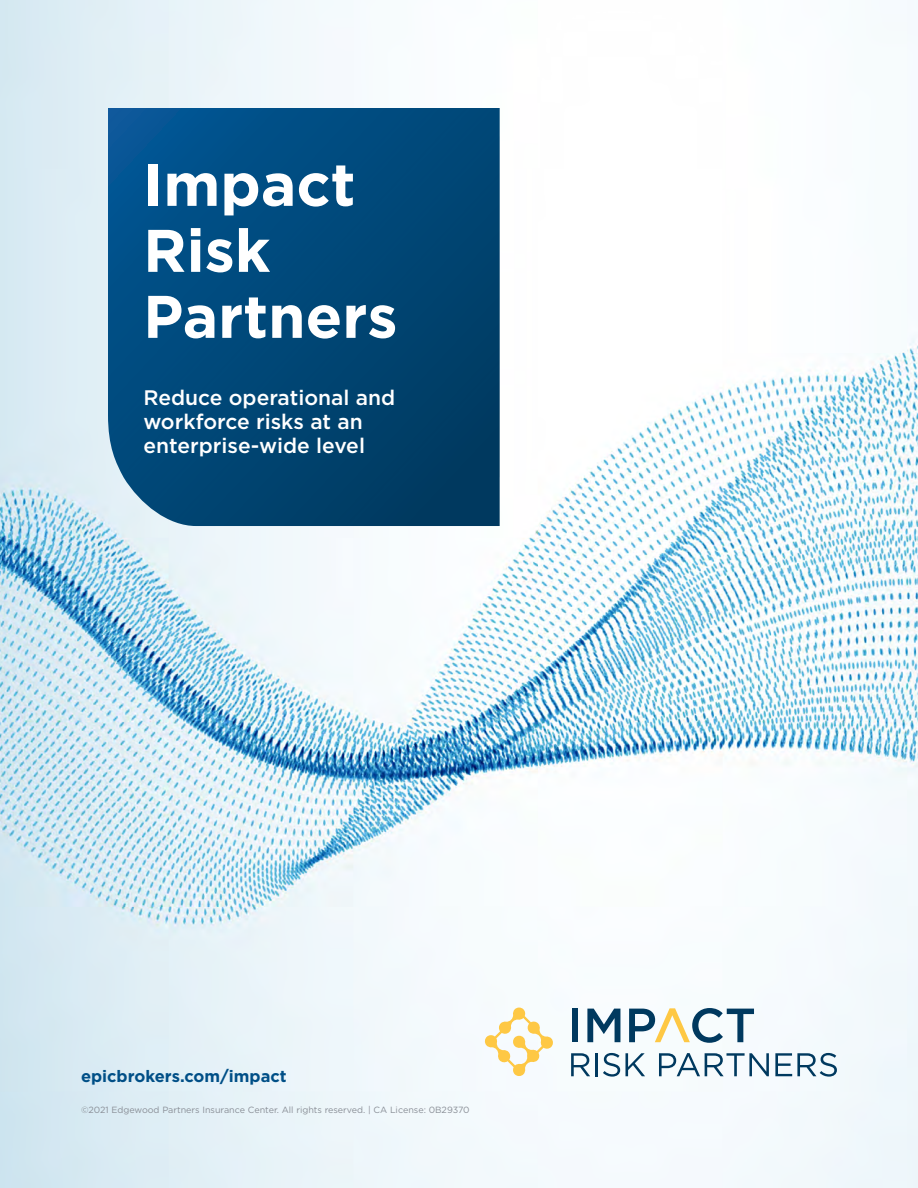
<style>
.page{position:relative;width:918px;height:1188px;background:#fff}
.page>*{position:absolute;margin:0;border:0;box-sizing:border-box;transform-origin:0 0}
.t1{font:700 60px/66px "Gotham";color:#fff}
.t2{font:500 21px/24px "Gotham";color:#fff}
.t3{font:700 16.5px "Gotham";color:#004f87}
.t4{font:9px "Gotham";color:#898e96}
</style>
<div class="page">
<img style="left:0;top:0;width:918px;height:1188px">
<svg style="left:108px;top:108px;width:392px;height:418px;background:#034979"></svg>
<div style="left:573px;top:1009px;width:5px;height:33px;background:#00395f"></div>
<svg style="left:587px;top:1009px;width:33px;height:33px"></svg>
<svg style="left:571px;top:1053px;width:19px;height:23px"></svg>
<hr style="left:595px;top:1053px;width:3px;height:23px;background:#00395f">
<svg style="left:603px;top:1053px;width:42px;height:24px"></svg>
<svg style="left:659px;top:1053px;width:110px;height:23px"></svg>
<svg style="left:775px;top:1053px;width:62px;height:24px"></svg>
<svg style="left:484px;top:1007px;width:70px;height:70px"></svg>
<svg style="left:629px;top:1008px;width:125px;height:35px"></svg>
<h1 class="t1" style="left:143px;top:151px;width:256px">Impact<br>Risk<br>Partners</h1>
<h2 class="t2" style="left:143px;top:386px;width:253px">Reduce operational and workforce risks at an enterprise-wide level</h2>
<h3 class="t3" style="left:81px;top:1065px;width:207px">epicbrokers.com/impact</h3>
<p class="t4" style="left:81px;top:1104px;width:390px">©2021 Edgewood Partners Insurance Center. All rights reserved. | CA License: 0B29370</p>
</div>
